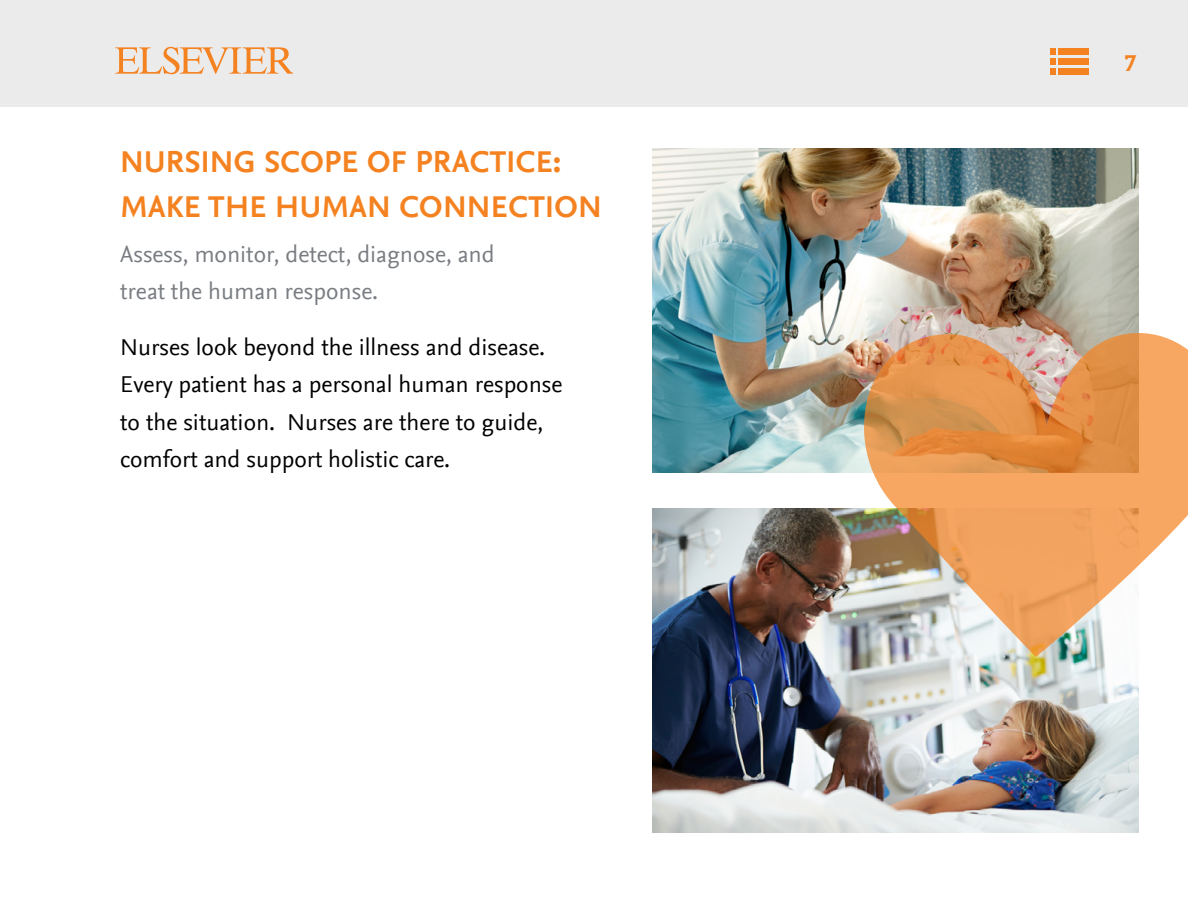
<style>
.page{position:relative;width:1188px;height:918px;background:#fff}
.page>*{position:absolute;margin:0;border:0;box-sizing:border-box;transform-origin:0 0}
.t1{font:700 31.5px/45px "Nexus Sans Offc Pro";letter-spacing:.01em;color:#f58220}
.t2{font:24px/37.5px "Nexus Sans Offc Pro";color:#000}
.t3{font:24px/37.5px "Nexus Sans Offc Pro";color:#797d82}
.t4{font:700 24px "Nexus Sans Offc Pro";color:#f58220}
</style>
<div class="page">
<div style="left:0;top:0;width:1188px;height:106px;background:#ebebeb"></div>
<svg style="left:115px;top:47px;width:178px;height:27px"></svg>
<div style="left:1059px;top:68px;width:30px;height:6px;background:#f58220"></div>
<svg style="left:1050px;top:68px;width:6px;height:6px"></svg>
<div style="left:1059px;top:58px;width:30px;height:7px;background:#f58220"></div>
<div style="left:1050px;top:58px;width:6px;height:7px;background:#f58220"></div>
<div style="left:1059px;top:49px;width:30px;height:6px;background:#f58220"></div>
<svg style="left:1050px;top:49px;width:6px;height:6px"></svg>
<img style="left:653px;top:148px;width:485px;height:324px">
<img style="left:653px;top:508px;width:485px;height:324px">
<img style="left:850px;top:332px;width:338px;height:325px">
<h1 class="t1" style="left:120px;top:137px;width:483px">NURSING SCOPE OF PRACTICE:<br>MAKE THE HUMAN CONNECTION</h1>
<p class="t3" style="left:120px;top:234px;width:376px">Assess, monitor, detect, diagnose, and treat the human response.</p>
<p class="t2" style="left:120px;top:327px;width:444px">Nurses look beyond the illness and disease.<br>Every patient has a personal human response to the situation. Nurses are there to guide, comfort and support holistic care.</p>
<p class="t4" style="left:1125px;top:45px;width:13px">7</p>
</div>
